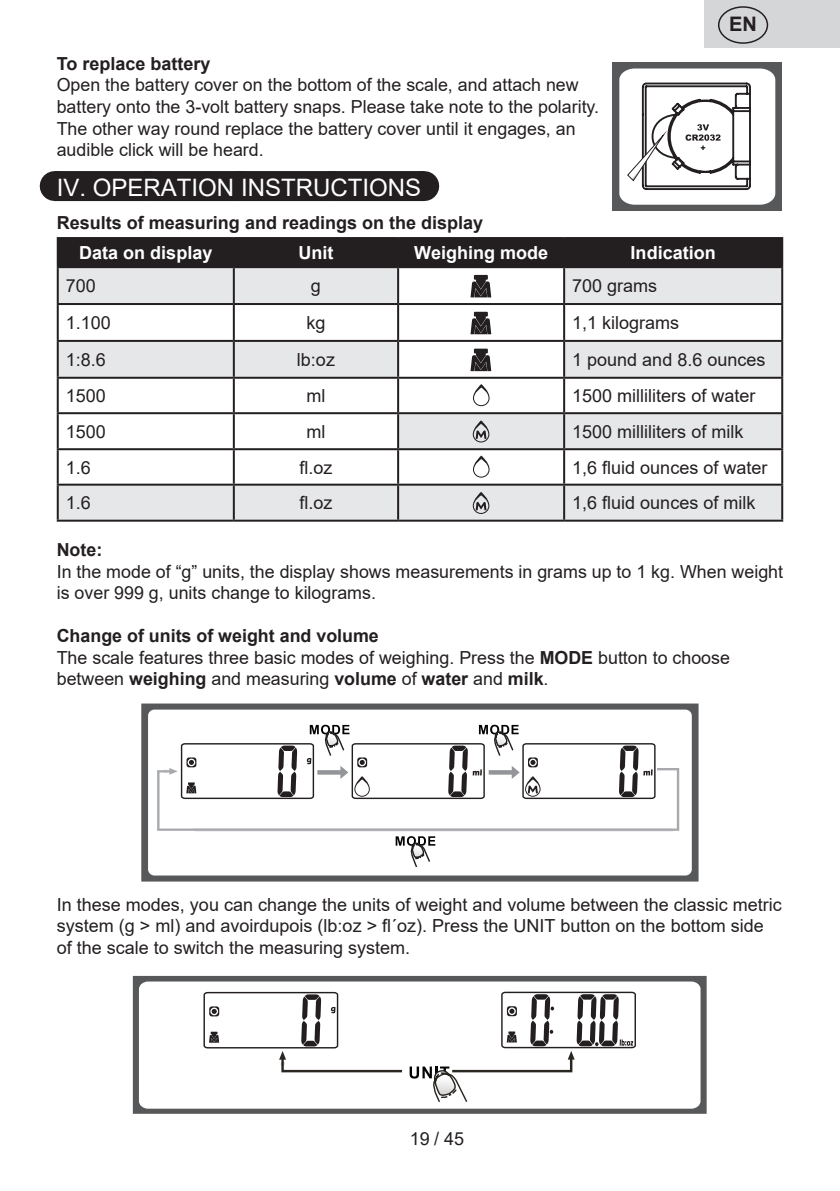
<style>
.page{position:relative;width:840px;height:1191px;background:#fff}
.page>*{position:absolute;margin:0;border:0;box-sizing:border-box;transform-origin:0 0}
.Grafický_nadpis_ETA{font:24px "Arial";color:#fff}
.t1{font:700 20px "Arial";color:#231f20}
.Normální{font:18px/21.4px "Arial";color:#231f20}
._3_Text{font:18px/21.6px "Arial";color:#231f20}
._3_Text-2{font:700 18px "Arial";color:#231f20}
.Normální-2{font:700 18px "Arial";color:#fff}
.Normální-3{font:700 18px "Arial";color:#231f20}
._2_Podnadpis{font:700 18px "Arial";color:#231f20}
.s1{font-weight:700}
</style>
<div class="page">
<div style="left:55px;top:171px;width:368px;height:30px;background:#231f20"></div>
<svg style="left:152px;top:171px;width:225px;height:1px"></svg>
<hr style="left:423px;top:171px;width:1px;height:30px;background:#231f20">
<div style="left:612px;top:62px;width:169px;height:149px;background:#57585a"></div>
<svg style="left:619px;top:68px;width:155px;height:137px;background:#dfdedf"></svg>
<div style="left:59px;top:239px;width:721px;height:27px;background:#231f20"></div>
<svg style="left:59px;top:268px;width:721px;height:251px"></svg>
<hr style="left:57px;top:237px;width:177px;height:2px;background:#231f20">
<hr style="left:57px;top:239px;width:2px;height:27px;background:#231f20">
<hr style="left:234px;top:237px;width:164px;height:2px;background:#231f20">
<hr style="left:233px;top:239px;width:2px;height:27px;background:#231f20">
<hr style="left:398px;top:237px;width:166px;height:2px;background:#231f20">
<hr style="left:397px;top:239px;width:2px;height:27px;background:#231f20">
<hr style="left:564px;top:237px;width:218px;height:2px;background:#231f20">
<hr style="left:563px;top:239px;width:2px;height:27px;background:#231f20">
<hr style="left:780px;top:239px;width:2px;height:27px;background:#231f20">
<hr style="left:57px;top:266px;width:177px;height:2px;background:#231f20">
<hr style="left:57px;top:268px;width:2px;height:35px;background:#231f20">
<hr style="left:234px;top:266px;width:164px;height:2px;background:#231f20">
<hr style="left:233px;top:268px;width:2px;height:35px;background:#231f20">
<hr style="left:398px;top:266px;width:166px;height:2px;background:#231f20">
<hr style="left:397px;top:268px;width:2px;height:35px;background:#231f20">
<hr style="left:564px;top:266px;width:218px;height:2px;background:#231f20">
<hr style="left:563px;top:268px;width:2px;height:35px;background:#231f20">
<hr style="left:780px;top:268px;width:2px;height:35px;background:#231f20">
<hr style="left:57px;top:303px;width:177px;height:2px;background:#231f20">
<hr style="left:57px;top:305px;width:2px;height:35px;background:#231f20">
<hr style="left:234px;top:303px;width:164px;height:2px;background:#231f20">
<hr style="left:233px;top:305px;width:2px;height:35px;background:#231f20">
<hr style="left:398px;top:303px;width:166px;height:2px;background:#231f20">
<hr style="left:397px;top:305px;width:2px;height:35px;background:#231f20">
<hr style="left:564px;top:303px;width:218px;height:2px;background:#231f20">
<hr style="left:563px;top:305px;width:2px;height:35px;background:#231f20">
<hr style="left:780px;top:305px;width:2px;height:35px;background:#231f20">
<hr style="left:57px;top:340px;width:177px;height:2px;background:#231f20">
<hr style="left:57px;top:342px;width:2px;height:35px;background:#231f20">
<hr style="left:234px;top:340px;width:164px;height:2px;background:#231f20">
<hr style="left:233px;top:342px;width:2px;height:35px;background:#231f20">
<hr style="left:398px;top:340px;width:166px;height:2px;background:#231f20">
<hr style="left:397px;top:342px;width:2px;height:35px;background:#231f20">
<hr style="left:564px;top:340px;width:218px;height:2px;background:#231f20">
<hr style="left:563px;top:342px;width:2px;height:35px;background:#231f20">
<hr style="left:780px;top:342px;width:2px;height:35px;background:#231f20">
<hr style="left:57px;top:377px;width:177px;height:2px;background:#231f20">
<hr style="left:57px;top:379px;width:2px;height:33px;background:#231f20">
<hr style="left:234px;top:377px;width:164px;height:2px;background:#231f20">
<hr style="left:233px;top:379px;width:2px;height:33px;background:#231f20">
<hr style="left:398px;top:377px;width:166px;height:2px;background:#231f20">
<hr style="left:397px;top:379px;width:2px;height:33px;background:#231f20">
<hr style="left:564px;top:377px;width:218px;height:2px;background:#231f20">
<hr style="left:563px;top:379px;width:2px;height:33px;background:#231f20">
<hr style="left:780px;top:379px;width:2px;height:33px;background:#231f20">
<hr style="left:57px;top:412px;width:177px;height:2px;background:#231f20">
<hr style="left:57px;top:414px;width:2px;height:34px;background:#231f20">
<hr style="left:234px;top:412px;width:164px;height:2px;background:#231f20">
<hr style="left:233px;top:414px;width:2px;height:34px;background:#231f20">
<hr style="left:398px;top:412px;width:166px;height:2px;background:#231f20">
<hr style="left:397px;top:414px;width:2px;height:34px;background:#231f20">
<hr style="left:564px;top:412px;width:218px;height:2px;background:#231f20">
<hr style="left:563px;top:414px;width:2px;height:34px;background:#231f20">
<hr style="left:780px;top:414px;width:2px;height:34px;background:#231f20">
<hr style="left:57px;top:448px;width:177px;height:2px;background:#231f20">
<hr style="left:57px;top:450px;width:2px;height:33px;background:#231f20">
<hr style="left:234px;top:448px;width:164px;height:2px;background:#231f20">
<hr style="left:233px;top:450px;width:2px;height:33px;background:#231f20">
<hr style="left:398px;top:448px;width:166px;height:2px;background:#231f20">
<hr style="left:397px;top:450px;width:2px;height:33px;background:#231f20">
<hr style="left:564px;top:448px;width:218px;height:2px;background:#231f20">
<hr style="left:563px;top:450px;width:2px;height:33px;background:#231f20">
<hr style="left:780px;top:450px;width:2px;height:33px;background:#231f20">
<hr style="left:57px;top:483px;width:177px;height:2px;background:#231f20">
<hr style="left:57px;top:485px;width:2px;height:34px;background:#231f20">
<hr style="left:234px;top:483px;width:164px;height:2px;background:#231f20">
<hr style="left:233px;top:485px;width:2px;height:34px;background:#231f20">
<hr style="left:398px;top:483px;width:166px;height:2px;background:#231f20">
<hr style="left:397px;top:485px;width:2px;height:34px;background:#231f20">
<hr style="left:564px;top:483px;width:218px;height:2px;background:#231f20">
<hr style="left:563px;top:485px;width:2px;height:34px;background:#231f20">
<hr style="left:780px;top:485px;width:2px;height:34px;background:#231f20">
<hr style="left:57px;top:519px;width:177px;height:2px;background:#231f20">
<hr style="left:234px;top:519px;width:164px;height:2px;background:#231f20">
<hr style="left:398px;top:519px;width:166px;height:2px;background:#231f20">
<hr style="left:564px;top:519px;width:218px;height:2px;background:#231f20">
<svg style="left:470px;top:275px;width:21px;height:22px"></svg>
<svg style="left:470px;top:312px;width:21px;height:22px"></svg>
<svg style="left:470px;top:349px;width:21px;height:22px"></svg>
<svg style="left:472px;top:384px;width:17px;height:22px"></svg>
<svg style="left:472px;top:420px;width:17px;height:22px"></svg>
<svg style="left:472px;top:455px;width:17px;height:22px"></svg>
<svg style="left:472px;top:492px;width:17px;height:22px"></svg>
<svg style="left:141px;top:703px;width:557px;height:178px"></svg>
<svg style="left:157px;top:724px;width:521px;height:144px"></svg>
<svg style="left:133px;top:976px;width:573px;height:137px"></svg>
<svg style="left:203px;top:991px;width:433px;height:112px"></svg>
<div style="left:704px;top:0;width:135px;height:48px;background:#d5d6d8"></div>
<div style="left:717px;top:6px;width:50px;height:38px;border:1px solid #231f20;border-radius:50%"></div>
<p class="t1" style="left:728px;top:10px;width:29px">EN</p>
<p class="_2_Podnadpis" style="left:57px;top:51px;width:155px">To replace battery</p>
<p class="_3_Text" style="left:57px;top:74px;width:543px">Open the battery cover on the bottom of the scale, and attach new battery onto the 3-volt battery snaps. Please take note to the polarity.<br>The other way round replace the battery cover until it engages, an audible click will be heard.</p>
<p class="Grafický_nadpis_ETA" style="left:57px;top:171px;width:366px">IV. OPERATION INSTRUCTIONS</p>
<p class="_3_Text-2" style="left:57px;top:210px;width:428px">Results of measuring and readings on the display</p>
<p class="Normální-2" style="left:79px;top:240px;width:135px">Data on display</p>
<p class="Normální-2" style="left:298px;top:240px;width:36px">Unit</p>
<p class="Normální-2" style="left:414px;top:240px;width:136px">Weighing mode</p>
<p class="Normální-2" style="left:630px;top:240px;width:87px">Indication</p>
<p class="Normální" style="left:66px;top:275px;width:32px">700</p>
<p class="_3_Text" style="left:311px;top:275px;width:12px">g</p>
<p class="Normální" style="left:572px;top:275px;width:87px">700 grams</p>
<p class="Normální" style="left:66px;top:312px;width:47px">1.100</p>
<p class="Normální" style="left:306px;top:312px;width:21px">kg</p>
<p class="Normální" style="left:572px;top:312px;width:109px">1,1 kilograms</p>
<p class="Normální" style="left:66px;top:349px;width:42px">1:8.6</p>
<p class="Normální" style="left:297px;top:349px;width:40px">lb:oz</p>
<p class="Normální" style="left:572px;top:349px;width:195px">1 pound and 8.6 ounces</p>
<p class="Normální" style="left:66px;top:385px;width:42px">1500</p>
<p class="Normální" style="left:306px;top:385px;width:20px">ml</p>
<p class="Normální" style="left:572px;top:385px;width:185px">1500 milliliters of water</p>
<p class="Normální" style="left:66px;top:420px;width:42px">1500</p>
<p class="Normální" style="left:306px;top:420px;width:20px">ml</p>
<p class="Normální" style="left:572px;top:420px;width:173px">1500 milliliters of milk</p>
<p class="Normální" style="left:66px;top:456px;width:27px">1.6</p>
<p class="Normální" style="left:299px;top:456px;width:35px">fl.oz</p>
<p class="Normální" style="left:572px;top:456px;width:197px">1,6 fluid ounces of water</p>
<p class="Normální" style="left:66px;top:492px;width:27px">1.6</p>
<p class="Normální" style="left:299px;top:492px;width:35px">fl.oz</p>
<p class="Normální" style="left:572px;top:492px;width:185px">1,6 fluid ounces of milk</p>
<p class="Normální-3" style="left:57px;top:537px;width:47px">Note:</p>
<p class="Normální" style="left:57px;top:561px;width:727px">In the mode of “g” units, the display shows measurements in grams up to 1 kg. When weight is over 999 g, units change to kilograms.</p>
<p class="Normální-3" style="left:57px;top:623px;width:323px">Change of units of weight and volume</p>
<p class="Normální" style="left:57px;top:646px;width:674px">The scale features three basic modes of weighing. Press the <span class="s1">MODE</span> button to choose between <span class="s1">weighing</span> and measuring <span class="s1">volume</span> of <span class="s1">water</span> and <span class="s1">milk</span>.</p>
<p class="Normální" style="left:57px;top:894px;width:726px">In these modes, you can change the units of weight and volume between the classic metric system (g &gt; ml) and avoirdupois (lb:oz &gt; fl´oz). Press the UNIT button on the bottom side of the scale to switch the measuring system.</p>
<p class="_3_Text" style="left:410px;top:1127px;width:56px">19 / 45</p>
</div>
